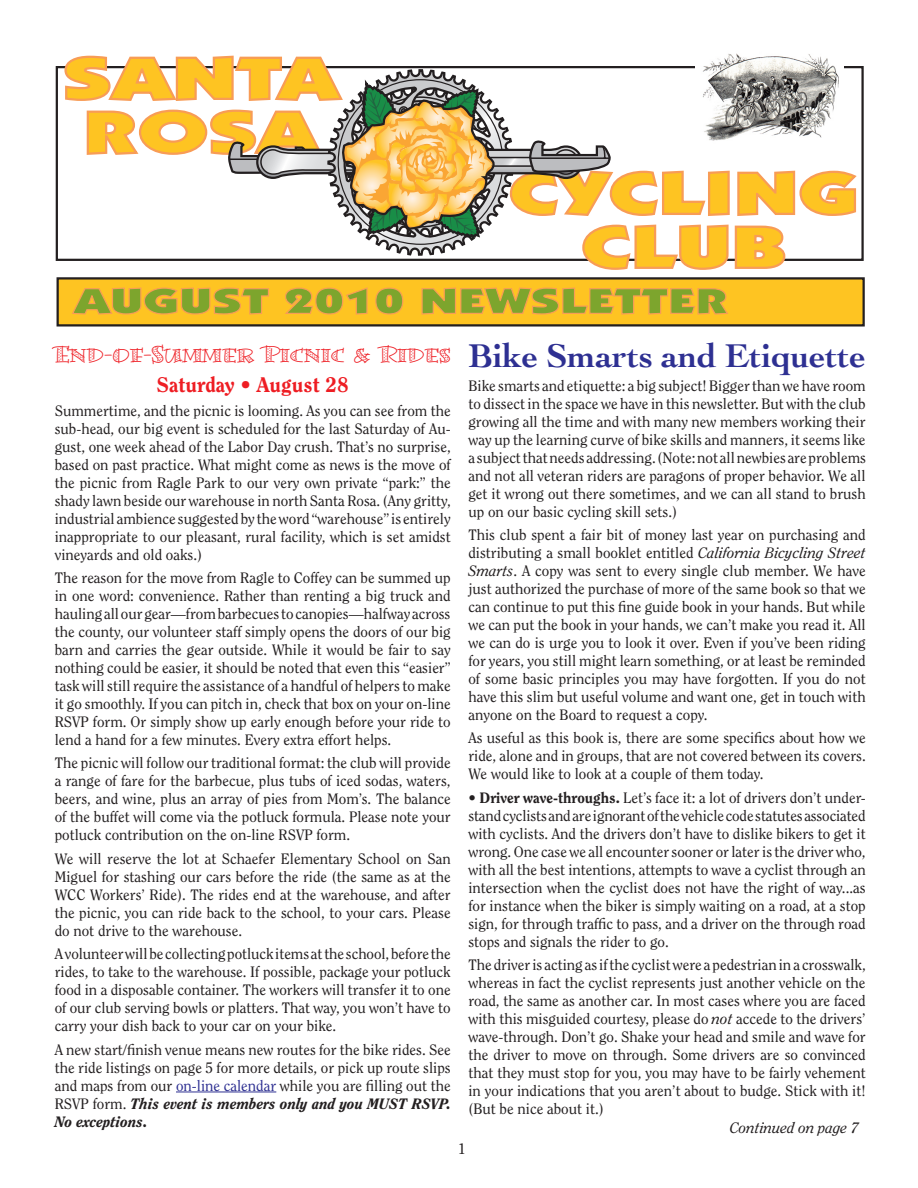
<style>
.page{position:relative;width:918px;height:1188px;background:#fff}
.page>*{position:absolute;margin:0;border:0;box-sizing:border-box;transform-origin:0 0}
.t1{font:900 36px "Itc Kabel";color:#7da52d;scale:1.5 1}
.Copy{font:700 34.5px "Cochin";color:#2e3092}
.Copy-2{font:21px "Bermuda Dots";color:#ee1d23}
.Copy-3{font:800 21px "Clearface";color:#ee1d23}
.Copy-4{font:15px/18px "Clearface";color:#231f20;text-align:justify}
.Copy-5{font:italic 15px "Clearface";color:#231f20}
.s1{color:#2e3092}
.s2{font-weight:800;font-style:italic}
.s3{font-style:italic}
.s4{font-weight:800}
</style>
<div class="page">
<svg style="left:63px;top:56px;width:796px;height:214px"></svg>
<div style="left:57px;top:277px;width:808px;height:50px;background:#fec422;border:2px solid #231f20"></div>
<svg style="left:72px;top:287px;width:197px;height:28px"></svg>
<svg style="left:285px;top:287px;width:83px;height:28px"></svg>
<svg style="left:375px;top:287px;width:29px;height:28px"></svg>
<svg style="left:421px;top:287px;width:307px;height:28px"></svg>
<hr style="left:176px;top:1092px;width:100px;height:1px;background:#2e3092">
<img style="left:695px;top:53px;width:149px;height:93px">
<p class="t1" style="left:74px;top:279px;width:438px">AUGUST 2010 NEWSLETTER</p>
<p class="Copy-2" style="left:55px;top:341px;width:398px">End-of-Summer Picnic &amp; Rides</p>
<p class="Copy-3" style="left:156px;top:372px;width:194px">Saturday • August 28</p>
<p class="Copy-4" style="left:55px;top:401px;width:398px">Summertime, and the picnic is looming. As you can see from the sub-head, our big event is scheduled for the last Saturday of Au&shy;gust, one week ahead of the Labor Day crush. That’s no surprise, based on past practice. What might come as news is the move of the picnic from Ragle Park to our very own private “park:” the shady lawn beside our warehouse in north Santa Rosa. (Any gritty, industrial ambience suggested by the word “warehouse” is entirely inappropriate to our pleasant, rural facility, which is set amidst vineyards and old oaks.)</p>
<p class="Copy-4" style="left:55px;top:569px;width:398px">The reason for the move from Ragle to Coffey can be summed up in one word: convenience. Rather than renting a big truck and hauling all our gear—from barbecues to canopies—halfway across the county, our volunteer staff simply opens the doors of our big barn and carries the gear outside. While it would be fair to say nothing could be easier, it should be noted that even this “easier” task will still require the assistance of a handful of helpers to make it go smoothly. If you can pitch in, check that box on your on-line RSVP form. Or simply show up early enough before your ride to lend a hand for a few minutes. Every extra effort helps.</p>
<p class="Copy-4" style="left:55px;top:754px;width:398px">The picnic will follow our traditional format: the club will provide a range of fare for the barbecue, plus tubs of iced sodas, waters, beers, and wine, plus an array of pies from Mom’s. The balance of the buffet will come via the potluck formula. Please note your potluck contribution on the on-line RSVP form.</p>
<p class="Copy-4" style="left:55px;top:849px;width:398px">We will reserve the lot at Schaefer Elementary School on San Miguel for stashing our cars before the ride (the same as at the WCC Workers’ Ride). The rides end at the warehouse, and after the picnic, you can ride back to the school, to your cars. Please do not drive to the warehouse.</p>
<p class="Copy-4" style="left:55px;top:945px;width:398px">A volunteer will be collecting potluck items at the school, before the rides, to take to the warehouse. If possible, package your potluck food in a disposable container. The workers will transfer it to one of our club serving bowls or platters. That way, you won’t have to carry your dish back to your car on your bike.</p>
<p class="Copy-4" style="left:55px;top:1040px;width:398px">A new start/finish venue means new routes for the bike rides. See the ride listings on page 5 for more details, or pick up route slips and maps from our <span class="s1">on-line calendar</span> while you are filling out the RSVP form. <span class="s2">This event is members only and you MUST RSVP.<br>No exceptions.</span></p>
<p class="Copy" style="left:468px;top:336px;width:399px">Bike Smarts and Etiquette</p>
<p class="Copy-4" style="left:468px;top:376px;width:399px">Bike smarts and etiquette: a big subject! Bigger than we have room to dissect in the space we have in this newsletter. But with the club growing all the time and with many new members working their way up the learning curve of bike skills and manners, it seems like a subject that needs addressing. (Note: not all newbies are problems and not all veteran riders are paragons of proper behavior. We all get it wrong out there sometimes, and we can all stand to brush up on our basic cycling skill sets.)</p>
<p class="Copy-4" style="left:468px;top:526px;width:399px">This club spent a fair bit of money last year on purchasing and distributing a small booklet entitled <span class="s3">California Bicycling Street Smarts</span>. A copy was sent to every single club member. We have just authorized the purchase of more of the same book so that we can continue to put this fine guide book in your hands. But while we can put the book in your hands, we can’t make you read it. All we can do is urge you to look it over. Even if you’ve been riding for years, you still might learn something, or at least be reminded of some basic principles you may have forgotten. If you do not have this slim but useful volume and want one, get in touch with anyone on the Board to request a copy.</p>
<p class="Copy-4" style="left:468px;top:729px;width:399px">As useful as this book is, there are some specifics about how we ride, alone and in groups, that are not covered between its covers.<br>We would like to look at a couple of them today.</p>
<p class="Copy-4" style="left:468px;top:788px;width:399px"><span class="s4">• Driver wave-throughs.</span> Let’s face it: a lot of drivers don’t under&shy;stand cyclists and are ignorant of the vehicle code statutes associated with cyclists. And the drivers don’t have to dislike bikers to get it wrong. One case we all encounter sooner or later is the driver who, with all the best intentions, attempts to wave a cyclist through an intersection when the cyclist does not have the right of way...as for instance when the biker is simply waiting on a road, at a stop sign, for through traffic to pass, and a driver on the through road stops and signals the rider to go.</p>
<p class="Copy-4" style="left:468px;top:956px;width:399px">The driver is acting as if the cyclist were a pedestrian in a crosswalk, whereas in fact the cyclist represents just another vehicle on the road, the same as another car. In most cases where you are faced with this misguided courtesy, please do <span class="s3">not</span> accede to the drivers’ wave-through. Don’t go. Shake your head and smile and wave for the driver to move on through. Some drivers are so convinced that they must stop for you, you may have to be fairly vehement in your indications that you aren’t about to budge. Stick with it! (But be nice about it.)</p>
<p class="Copy-5" style="left:730px;top:1119px;width:130px">Continued on page 7</p>
<p class="Copy-4" style="left:458px;top:1140px;width:9px">1</p>
</div>
